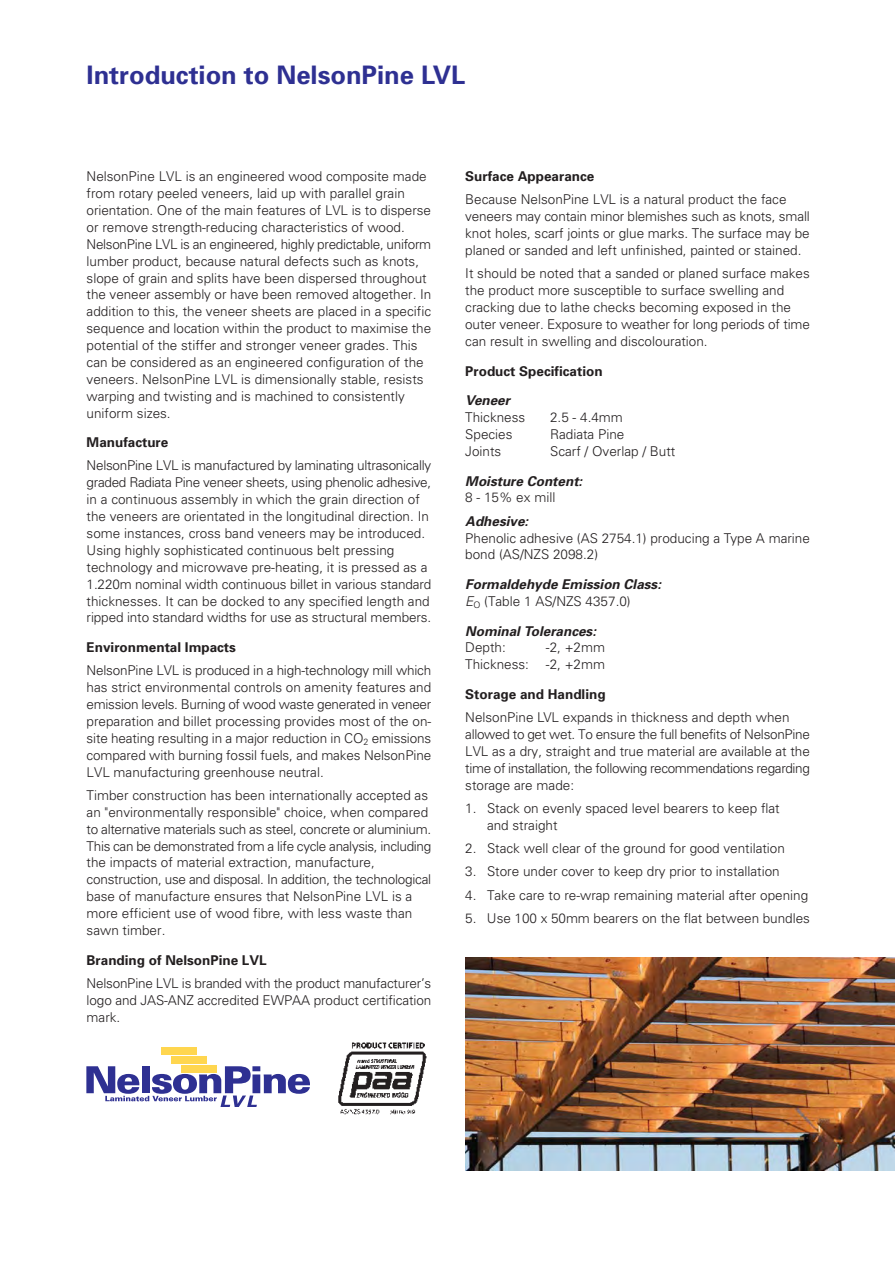
<style>
.page{position:relative;width:896px;height:1265px;background:#fff}
.page>*{position:absolute;margin:0;border:0;box-sizing:border-box;transform-origin:0 0}
.t1{font:700 25.5px "Univers";color:#2e3092}
.t2{font:300 13.5px/16.8px "Univers";color:#231f20}
.t3{font:300 13.5px/16.8px "Univers";letter-spacing:-.02em;color:#231f20}
.t4{font:700 13.5px "Univers";color:#231f20}
.t5{font:italic 700 13.5px/16.8px "Univers";color:#231f20}
.s1{font-weight:300}
.s2{font-weight:300;font-style:normal}
</style>
<div class="page">
<img style="left:465px;top:957px;width:429px;height:213px">
<svg style="left:86px;top:1066px;width:224px;height:41px"></svg>
<div style="left:181px;top:1065px;width:35px;height:7px;background:#ffd64f"></div>
<div style="left:171px;top:1056px;width:36px;height:7px;background:#ffd64f"></div>
<div style="left:162px;top:1047px;width:35px;height:7px;background:#ffd64f"></div>
<img style="left:338px;top:1042px;width:89px;height:72px">
<h1 class="t1" style="left:87px;top:66px;width:380px">Introduction to NelsonPine LVL</h1>
<p class="t2" style="left:87px;top:169px;width:346px">NelsonPine LVL is an engineered wood composite made from rotary peeled veneers, laid up with parallel grain orientation. One of the main features of LVL is to disperse or remove strength-reducing characteristics of wood.<br>NelsonPine LVL is an engineered, highly predictable, uniform lumber product, because natural defects such as knots, slope of grain and splits have been dispersed throughout the veneer assembly or have been removed altogether. In addition to this, the veneer sheets are placed in a specific sequence and location within the product to maximise the potential of the stiffer and stronger veneer grades. This can be considered as an engineered configuration of the veneers. NelsonPine LVL is dimensionally stable, resists warping and twisting and is machined to consistently uniform sizes.</p>
<p class="t4" style="left:87px;top:437px;width:83px">Manufacture</p>
<p class="t2" style="left:87px;top:458px;width:346px">NelsonPine LVL is manufactured by laminating ultrasonically graded Radiata Pine veneer sheets, using phenolic adhesive, in a continuous assembly in which the grain direction of the veneers are orientated in the longitudinal direction. In some instances, cross band veneers may be introduced.<br>Using highly sophisticated continuous belt pressing technology and microwave pre-heating, it is pressed as a 1.220m nominal width continuous billet in various standard thicknesses. It can be docked to any specified length and ripped into standard widths for use as structural members.</p>
<p class="t4" style="left:87px;top:642px;width:151px">Environmental Impacts</p>
<p class="t2" style="left:87px;top:663px;width:346px;text-align:justify">NelsonPine LVL is produced in a high-technology mill which has strict environmental controls on amenity features and emission levels. Burning of wood waste generated in veneer preparation and billet processing provides most of the on&shy;site heating resulting in a major reduction in CO<sub>2</sub> emissions compared with burning fossil fuels, and makes NelsonPine LVL manufacturing greenhouse neutral.</p>
<p class="t2" style="left:87px;top:788px;width:346px">Timber construction has been internationally accepted as an "environmentally responsible" choice, when compared to alternative materials such as steel, concrete or aluminium.<br>This can be demonstrated from a life cycle analysis, including the impacts of material extraction, manufacture, construction, use and disposal. In addition, the technological base of manufacture ensures that NelsonPine LVL is a more efficient use of wood fibre, with less waste than sawn timber.</p>
<p class="t4" style="left:87px;top:954px;width:182px">Branding of NelsonPine LVL</p>
<p class="t2" style="left:87px;top:975px;width:346px;text-align:justify">NelsonPine LVL is branded with the product manufacturer’s logo and JAS-ANZ accredited EWPAA product certification mark.</p>
<p class="t4" style="left:465px;top:171px;width:131px">Surface Appearance</p>
<p class="t2" style="left:465px;top:192px;width:346px">Because NelsonPine LVL is a natural product the face veneers may contain minor blemishes such as knots, small knot holes, scarf joints or glue marks. The surface may be planed or sanded and left unfinished, painted or stained.</p>
<p class="t2" style="left:465px;top:266px;width:346px">It should be noted that a sanded or planed surface makes the product more susceptible to surface swelling and cracking due to lathe checks becoming exposed in the outer veneer. Exposure to weather for long periods of time can result in swelling and discolouration.</p>
<p class="t4" style="left:465px;top:366px;width:139px">Product Specification</p>
<p class="t5" style="left:465px;top:393px;width:49px">Veneer</p>
<p class="t2" style="left:465px;top:410px;width:62px">Thickness</p>
<p class="t2" style="left:550px;top:410px;width:74px">2.5 - 4.4mm</p>
<p class="t2" style="left:465px;top:427px;width:49px">Species</p>
<p class="t2" style="left:550px;top:427px;width:76px">Radiata Pine</p>
<p class="t2" style="left:465px;top:444px;width:38px">Joints</p>
<p class="t2" style="left:550px;top:444px;width:127px">Scarf / Overlap / Butt</p>
<p class="t5" style="left:465px;top:473px;width:121px">Moisture Content:</p>
<p class="t2" style="left:465px;top:490px;width:92px">8 - 15% ex mill</p>
<p class="t5" style="left:465px;top:513px;width:67px">Adhesive:</p>
<p class="t2" style="left:465px;top:530px;width:346px">Phenolic adhesive (AS 2754.1) producing a Type A marine bond (AS/NZS 2098.2)</p>
<p class="t5" style="left:465px;top:577px;width:200px">Formaldehyde Emission Class:<br><span class="s1">E</span><sub>O</sub> <span class="s2">(Table 1 AS/NZS 4357.0)</span></p>
<p class="t5" style="left:465px;top:623px;width:135px">Nominal Tolerances:</p>
<p class="t2" style="left:465px;top:640px;width:42px">Depth:</p>
<p class="t2" style="left:546px;top:640px;width:61px">-2, +2mm</p>
<p class="t2" style="left:465px;top:657px;width:65px">Thickness:</p>
<p class="t2" style="left:546px;top:657px;width:61px">-2, +2mm</p>
<p class="t4" style="left:465px;top:689px;width:142px">Storage and Handling</p>
<p class="t3" style="left:465px;top:710px;width:346px">NelsonPine LVL expands in thickness and depth when allowed to get wet. To ensure the full benefits of NelsonPine LVL as a dry, straight and true material are available at the time of installation, the following recommendations regarding storage are made:</p>
<p class="t2" style="left:487px;top:801px;width:294px;text-indent:-22px">1. Stack on evenly spaced level bearers to keep flat and straight</p>
<p class="t2" style="left:465px;top:841px;width:321px">2. Stack well clear of the ground for good ventilation</p>
<p class="t2" style="left:465px;top:864px;width:316px">3. Store under cover to keep dry prior to installation</p>
<p class="t2" style="left:465px;top:887px;width:344px">4. Take care to re-wrap remaining material after opening</p>
<p class="t2" style="left:465px;top:911px;width:346px">5. Use 100 x 50mm bearers on the flat between bundles</p>
</div>
